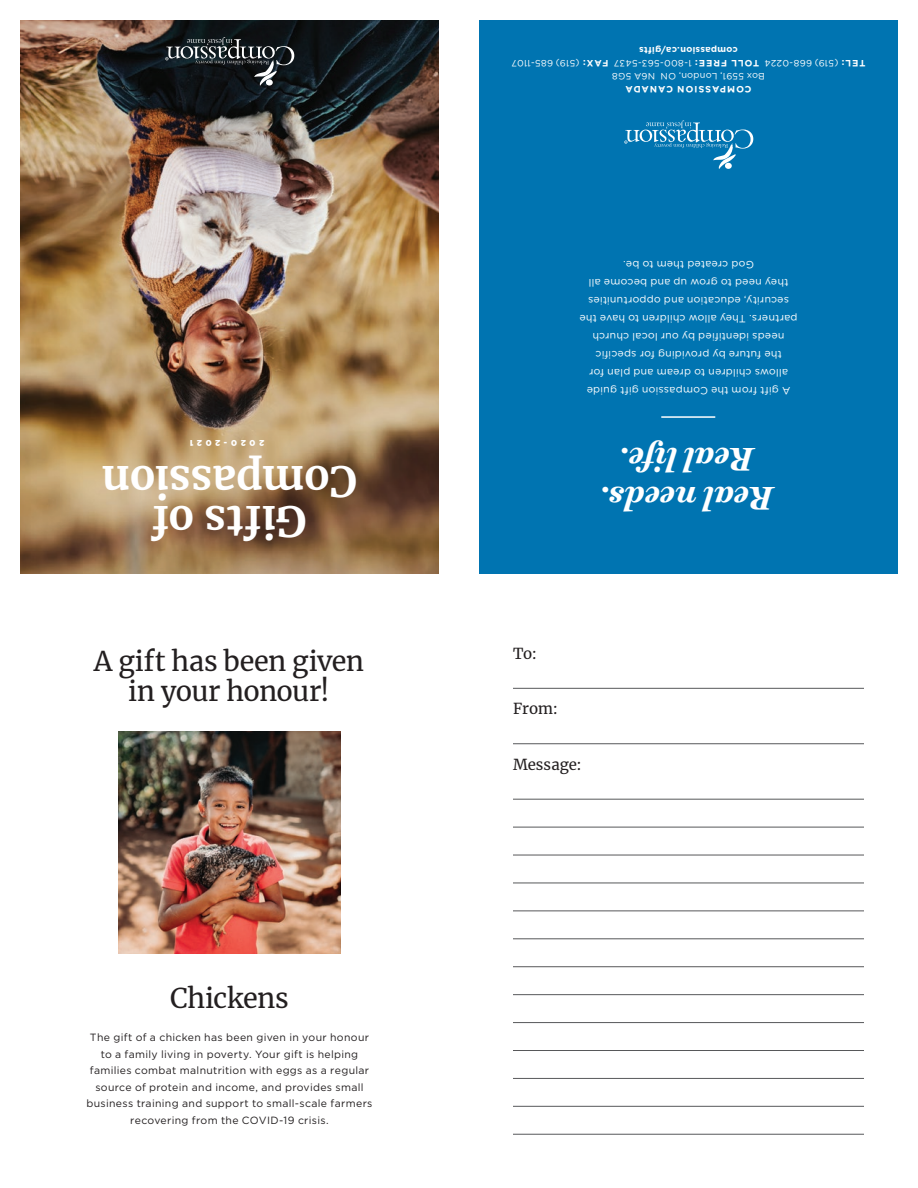
<style>
.page{position:relative;width:918px;height:1188px;background:#fff}
.page>*{position:absolute;margin:0;border:0;box-sizing:border-box;transform-origin:0 0}
.t1{font:700 41.7px/39.3px "Merriweather";letter-spacing:-.01em;color:#fff;text-align:center}
.t2{font:italic 700 33.15px/39.8px "Miller Text";color:#fff;text-align:center}
.Gift_Title{font:27px/30px "Merriweather";letter-spacing:-.015em;color:#231f20;text-align:center}
.t3{font:15px "Merriweather";color:#231f20}
.Gift_Title-2{font:10.5px/16.5px "Gotham";letter-spacing:.03em;color:#231f20;text-align:center}
.t4{font:10.5px/18px "Gotham";letter-spacing:.02em;color:#fff;text-align:center}
.t5{font:9.15px "Gotham";letter-spacing:.035em;color:#fff}
.t6{font:700 9.15px "Gotham";letter-spacing:.03em;color:#fff}
.t7{font:700 9.15px "Gotham";letter-spacing:.11em;color:#fff}
.t8{font:900 8.4px "Gotham";letter-spacing:.425em;color:#fff}
.s1{font-weight:700}
</style>
<div class="page">
<img style="left:20px;top:20px;width:419px;height:554px">
<div style="left:479px;top:20px;width:419px;height:554px;background:#0074b1"></div>
<svg style="left:624px;top:121px;width:129px;height:48px"></svg>
<svg style="left:165px;top:37px;width:129px;height:49px;background:#2d3337"></svg>
<hr style="left:661px;top:416px;width:54px;height:2px;background:#fff">
<hr style="left:513px;top:688px;width:351px;height:1px;background:#57585a">
<hr style="left:513px;top:743px;width:351px;height:1px;background:#57585a">
<hr style="left:513px;top:799px;width:351px;height:1px;background:#57585a">
<hr style="left:513px;top:827px;width:351px;height:1px;background:#57585a">
<hr style="left:513px;top:855px;width:351px;height:1px;background:#57585a">
<hr style="left:513px;top:883px;width:351px;height:1px;background:#57585a">
<hr style="left:513px;top:911px;width:351px;height:1px;background:#57585a">
<hr style="left:513px;top:939px;width:351px;height:1px;background:#57585a">
<hr style="left:513px;top:966px;width:351px;height:1px;background:#57585a">
<hr style="left:513px;top:994px;width:351px;height:1px;background:#57585a">
<hr style="left:513px;top:1022px;width:351px;height:1px;background:#57585a">
<hr style="left:513px;top:1078px;width:351px;height:1px;background:#57585a">
<hr style="left:513px;top:1106px;width:351px;height:1px;background:#57585a">
<hr style="left:513px;top:1050px;width:351px;height:1px;background:#57585a">
<hr style="left:513px;top:1134px;width:351px;height:1px;background:#57585a">
<img style="left:118px;top:731px;width:223px;height:223px">
<p class="t8" style="left:264px;top:448px;width:76px;rotate:-180deg">2020-2021</p>
<h1 class="t1" style="left:357px;top:542px;width:257px;rotate:-180deg">Gifts of<br>Compassion</h1>
<p class="Gift_Title" style="left:94px;top:646px;width:272px">A gift has been given in your honour!</p>
<p class="Gift_Title" style="left:170px;top:983px;width:120px">Chickens</p>
<p class="Gift_Title-2" style="left:86px;top:1029px;width:288px">The gift of a chicken has been given in your honour to a family living in poverty. Your gift is helping families combat malnutrition with eggs as a regular source of protein and income, and provides small business training and support to small-scale farmers recovering from the COVID-19 crisis.</p>
<p class="t6" style="left:738px;top:56px;width:100px;rotate:-180deg">compassion.ca/gifts</p>
<p class="t5" style="left:608px;top:69px;width:98px;rotate:-180deg"><span class="s1">FAX:</span> (519) 685-1107</p>
<p class="t5" style="left:759px;top:69px;width:147px;rotate:-180deg"><span class="s1">TOLL FREE:</span> 1-800-563-5437</p>
<p class="t5" style="left:865px;top:69px;width:102px;rotate:-180deg"><span class="s1">TEL:</span> (519) 668-0224</p>
<p class="t5" style="left:765px;top:82px;width:154px;rotate:-180deg">Box 5591, London, ON N6A 5G8</p>
<p class="t7" style="left:752px;top:95px;width:128px;rotate:-180deg">COMPASSION CANADA</p>
<p class="t4" style="left:798px;top:400px;width:219px;rotate:-180deg">A gift from the Compassion gift guide allows children to dream and plan for the future by providing for specific needs identified by our local church partners. They allow children to have the security, education and opportunities they need to grow up and become all God created them to be.</p>
<h2 class="t2" style="left:773px;top:521px;width:175px;rotate:-180deg">Real needs.<br>Real life.</h2>
<p class="t3" style="left:513px;top:643px;width:25px">To:</p>
<p class="t3" style="left:513px;top:699px;width:47px">From:</p>
<p class="t3" style="left:513px;top:754px;width:70px">Message:</p>
</div>
